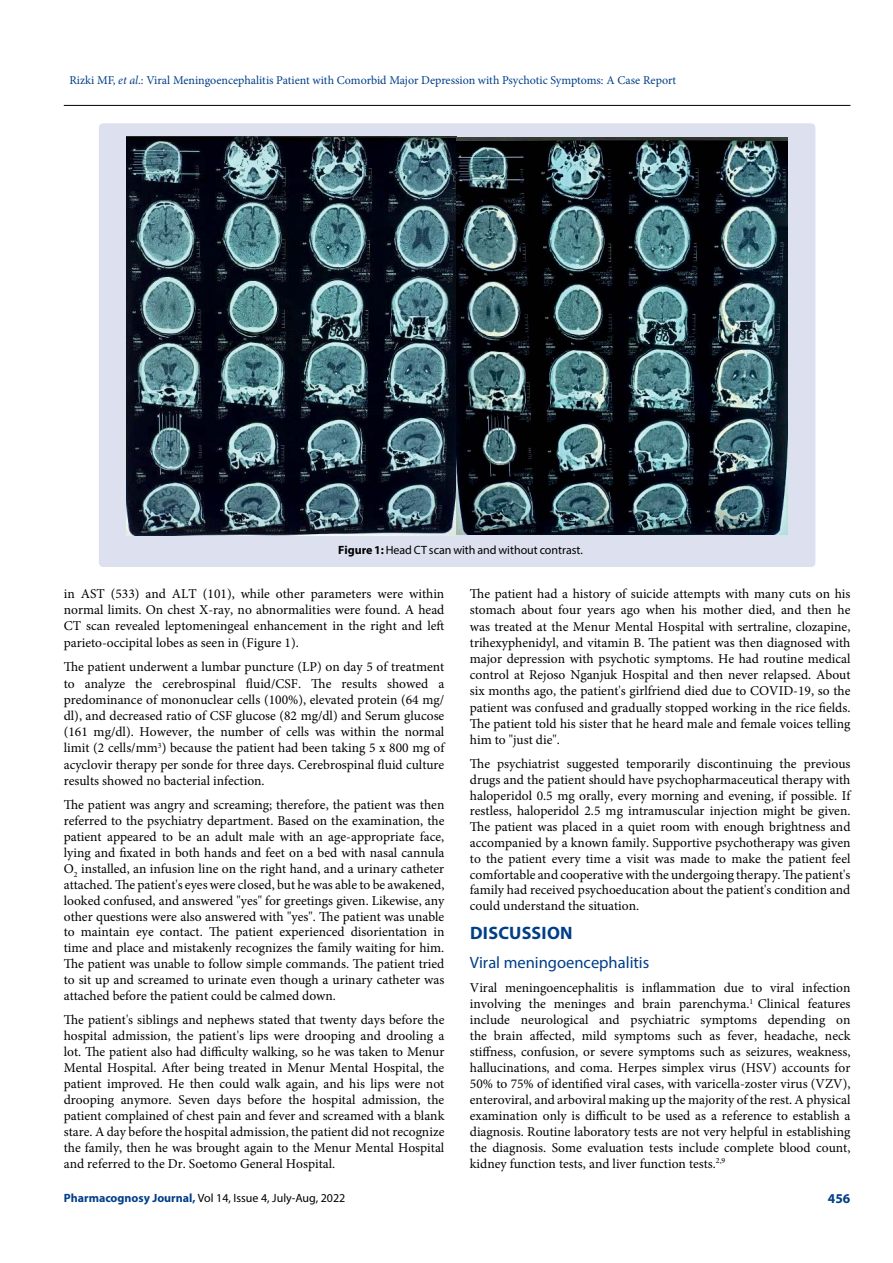
<style>
.page{position:relative;width:893px;height:1263px;background:#fff}
.page>*{position:absolute;margin:0;border:0;box-sizing:border-box;transform-origin:0 0}
.t1{font:700 18px "Myriad Pro";letter-spacing:.015em;color:#003e88}
.t2{font:16.5px "Myriad Pro";color:#003e88}
.t3{font:13.5px/15.9px "Minion Pro";color:#000;text-align:justify}
.t4{font:700 13.5px "Myriad Pro";color:#003e88}
.t5{font:12px "Minion Pro";color:#003e88}
.t6{font:12px "Myriad Pro";color:#000}
.s1{font-style:italic}
.s2{font-weight:700}
.s3{font-weight:700;color:#003e88}
</style>
<div class="page">
<hr style="left:64px;top:105px;width:786px;height:1px;background:#000">
<div style="left:99px;top:123px;width:716px;height:444px;background:#dde0ef;border-radius:4px"></div>
<img style="left:127px;top:137px;width:660px;height:398px">
<p class="t5" style="left:69px;top:72px;width:608px">Rizki MF, <span class="s1">et al</span>.: Viral Meningoencephalitis Patient with Comorbid Major Depression with Psychotic Symptoms: A Case Report</p>
<p class="t6" style="left:338px;top:542px;width:246px"><span class="s2">Figure 1:</span> Head CT scan with and without contrast.</p>
<p class="t3" style="left:64px;top:586px;width:382px">in AST (533) and ALT (101), while other parameters were within normal limits. On chest X-ray, no abnormalities were found. A head CT scan revealed leptomeningeal enhancement in the right and left parieto-occipital lobes as seen in (Figure 1).</p>
<p class="t3" style="left:64px;top:659px;width:382px">The patient underwent a lumbar puncture (LP) on day 5 of treatment to analyze the cerebrospinal fluid/CSF. The results showed a predominance of mononuclear cells (100%), elevated protein (64 mg/ dl), and decreased ratio of CSF glucose (82 mg/dl) and Serum glucose (161 mg/dl). However, the number of cells was within the normal limit (2 cells/mm<sup>3</sup>) because the patient had been taking 5 x 800 mg of acyclovir therapy per sonde for three days. Cerebrospinal fluid culture results showed no bacterial infection.</p>
<p class="t3" style="left:64px;top:797px;width:382px">The patient was angry and screaming; therefore, the patient was then referred to the psychiatry department. Based on the examination, the patient appeared to be an adult male with an age-appropriate face, lying and fixated in both hands and feet on a bed with nasal cannula O<sub>2</sub> installed, an infusion line on the right hand, and a urinary catheter attached. The patient's eyes were closed, but he was able to be awakened, looked confused, and answered "yes" for greetings given. Likewise, any other questions were also answered with "yes". The patient was unable to maintain eye contact. The patient experienced disorientation in time and place and mistakenly recognizes the family waiting for him.<br>The patient was unable to follow simple commands. The patient tried to sit up and screamed to urinate even though a urinary catheter was attached before the patient could be calmed down.</p>
<p class="t3" style="left:64px;top:1012px;width:382px">The patient's siblings and nephews stated that twenty days before the hospital admission, the patient's lips were drooping and drooling a lot. The patient also had difficulty walking, so he was taken to Menur Mental Hospital. After being treated in Menur Mental Hospital, the patient improved. He then could walk again, and his lips were not drooping anymore. Seven days before the hospital admission, the patient complained of chest pain and fever and screamed with a blank stare. A day before the hospital admission, the patient did not recognize the family, then he was brought again to the Menur Mental Hospital and referred to the Dr. Soetomo General Hospital.</p>
<p class="t6" style="left:64px;top:1190px;width:283px"><span class="s3">Pharmacognosy Journal,</span> Vol 14, Issue 4, July-Aug, 2022</p>
<p class="t3" style="left:470px;top:586px;width:382px">The patient had a history of suicide attempts with many cuts on his stomach about four years ago when his mother died, and then he was treated at the Menur Mental Hospital with sertraline, clozapine, trihexyphenidyl, and vitamin B. The patient was then diagnosed with major depression with psychotic symptoms. He had routine medical control at Rejoso Nganjuk Hospital and then never relapsed. About six months ago, the patient's girlfriend died due to COVID-19, so the patient was confused and gradually stopped working in the rice fields.<br>The patient told his sister that he heard male and female voices telling him to "just die".</p>
<p class="t3" style="left:470px;top:756px;width:382px">The psychiatrist suggested temporarily discontinuing the previous drugs and the patient should have psychopharmaceutical therapy with haloperidol 0.5 mg orally, every morning and evening, if possible. If restless, haloperidol 2.5 mg intramuscular injection might be given.<br>The patient was placed in a quiet room with enough brightness and accompanied by a known family. Supportive psychotherapy was given to the patient every time a visit was made to make the patient feel comfortable and cooperative with the undergoing therapy. The patient's family had received psychoeducation about the patient's condition and could understand the situation.</p>
<h1 class="t1" style="left:470px;top:922px;width:104px">DISCUSSION</h1>
<p class="t2" style="left:470px;top:952px;width:181px">Viral meningoencephalitis</p>
<p class="t3" style="left:470px;top:980px;width:382px">Viral meningoencephalitis is inflammation due to viral infection involving the meninges and brain parenchyma.<sup>1</sup> Clinical features include neurological and psychiatric symptoms depending on the brain affected, mild symptoms such as fever, headache, neck stiffness, confusion, or severe symptoms such as seizures, weakness, hallucinations, and coma. Herpes simplex virus (HSV) accounts for 50% to 75% of identified viral cases, with varicella-zoster virus (VZV), enteroviral, and arboviral making up the majority of the rest. A physical examination only is difficult to be used as a reference to establish a diagnosis. Routine laboratory tests are not very helpful in establishing the diagnosis. Some evaluation tests include complete blood count, kidney function tests, and liver function tests.<sup>2,9</sup></p>
<p class="t4" style="left:828px;top:1189px;width:24px">456</p>
</div>
